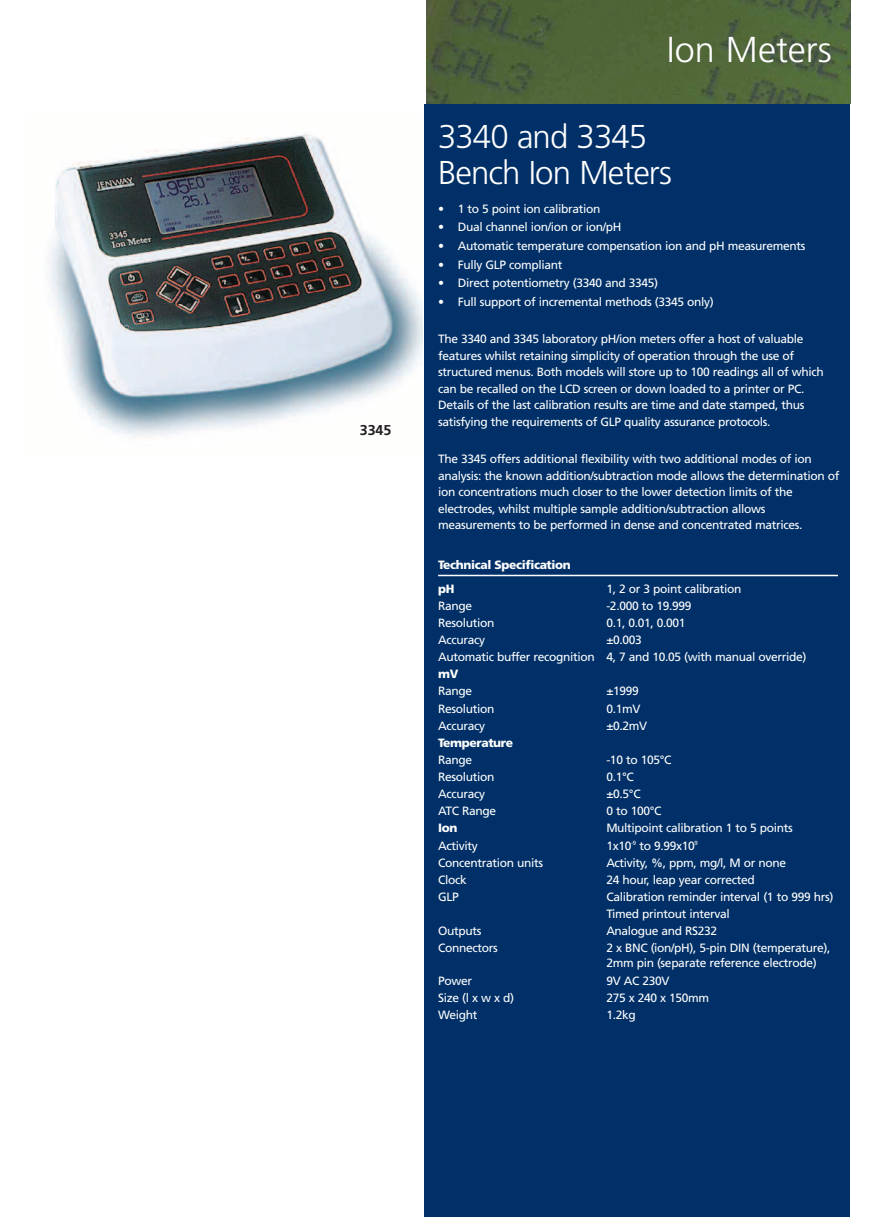
<style>
.page{position:relative;width:893px;height:1217px;background:#fff}
.page>*{position:absolute;margin:0;border:0;box-sizing:border-box;transform-origin:0 0}
.t1{font:300 36px "Frutiger";color:#fff}
.t2{font:300 33px/36.6px "Frutiger";letter-spacing:-.03em;color:#fff}
.t3{font:700 14.25px "Frutiger";color:#231f20}
.t4{font:12px/16.5px "Frutiger";letter-spacing:-.03em;color:#fff}
.t5{font:900 12px/23.5px "Frutiger";letter-spacing:-.03em;color:#fff}
</style>
<div class="page">
<img style="left:50px;top:133px;width:372px;height:304px">
<div style="left:424px;top:0;width:426px;height:1216px;background:#003067"></div>
<hr style="left:438px;top:574px;width:400px;height:2px;background:#fff">
<img style="left:426px;top:0;width:424px;height:104px">
<p class="t3" style="left:360px;top:424px;width:33px">3345</p>
<h1 class="t1" style="left:667px;top:34px;width:167px">Ion Meters</h1>
<h2 class="t2" style="left:438px;top:121px;width:235px">3340 and 3345<br>Bench Ion Meters</h2>
<p class="t4" style="left:438px;top:201px;width:164px">• 1 to 5 point ion calibration</p>
<p class="t4" style="left:438px;top:220px;width:185px">• Dual channel ion/ion or ion/pH</p>
<p class="t4" style="left:438px;top:238px;width:369px">• Automatic temperature compensation ion and pH measurements</p>
<p class="t4" style="left:438px;top:257px;width:126px">• Fully GLP compliant</p>
<p class="t4" style="left:438px;top:276px;width:222px">• Direct potentiometry (3340 and 3345)</p>
<p class="t4" style="left:438px;top:294px;width:277px">• Full support of incremental methods (3345 only)</p>
<p class="t4" style="left:438px;top:332px;width:387px">The 3340 and 3345 laboratory pH/ion meters offer a host of valuable features whilst retaining simplicity of operation through the use of structured menus. Both models will store up to 100 readings all of which can be recalled on the LCD screen or down loaded to a printer or PC.<br>Details of the last calibration results are time and date stamped, thus satisfying the requirements of GLP quality assurance protocols.</p>
<p class="t4" style="left:438px;top:451px;width:403px">The 3345 offers additional flexibility with two additional modes of ion analysis: the known addition/subtraction mode allows the determination of ion concentrations much closer to the lower detection limits of the electrodes, whilst multiple sample addition/subtraction allows measurements to be performed in dense and concentrated matrices.</p>
<p class="t5" style="left:438px;top:554px;width:134px">Technical Specification pH</p>
<p class="t4" style="left:606px;top:581px;width:136px">1, 2 or 3 point calibration</p>
<p class="t4" style="left:438px;top:598px;width:35px">Range</p>
<p class="t4" style="left:606px;top:598px;width:87px">-2.000 to 19.999</p>
<p class="t4" style="left:438px;top:615px;width:58px">Resolution</p>
<p class="t4" style="left:606px;top:615px;width:81px">0.1, 0.01, 0.001</p>
<p class="t4" style="left:438px;top:632px;width:48px">Accuracy</p>
<p class="t4" style="left:438px;top:632px;width:370px;line-height:17.1px;text-align:center">±0.003<br>Automatic buffer recognition 4, 7 and 10.05 (with manual override)</p>
<p class="t5" style="left:438px;top:663px;width:22px">mV</p>
<p class="t4" style="left:438px;top:684px;width:35px">Range</p>
<p class="t4" style="left:606px;top:684px;width:34px">±1999</p>
<p class="t4" style="left:438px;top:701px;width:58px">Resolution</p>
<p class="t4" style="left:606px;top:701px;width:36px">0.1mV</p>
<p class="t4" style="left:438px;top:718px;width:48px">Accuracy</p>
<p class="t4" style="left:606px;top:718px;width:42px">±0.2mV</p>
<p class="t5" style="left:438px;top:731px;width:76px">Temperature</p>
<p class="t4" style="left:438px;top:752px;width:35px">Range</p>
<p class="t4" style="left:606px;top:752px;width:67px">-10 to 105°C</p>
<p class="t4" style="left:438px;top:769px;width:58px">Resolution</p>
<p class="t4" style="left:606px;top:769px;width:29px">0.1°C</p>
<p class="t4" style="left:438px;top:786px;width:48px">Accuracy</p>
<p class="t4" style="left:606px;top:786px;width:36px">±0.5°C</p>
<p class="t4" style="left:438px;top:803px;width:60px">ATC Range</p>
<p class="t4" style="left:606px;top:803px;width:57px">0 to 100°C</p>
<p class="t5" style="left:438px;top:817px;width:21px">Ion</p>
<p class="t4" style="left:606px;top:821px;width:188px">Multipoint calibration 1 to 5 points</p>
<p class="t4" style="left:438px;top:838px;width:41px">Activity</p>
<p class="t4" style="left:606px;top:838px;width:93px">1x10<sup>-9</sup> to 9.99x10<sup>9</sup></p>
<p class="t4" style="left:438px;top:855px;width:106px">Concentration units</p>
<p class="t4" style="left:606px;top:855px;width:181px">Activity, %, ppm, mg/l, M or none</p>
<p class="t4" style="left:438px;top:872px;width:30px">Clock</p>
<p class="t4" style="left:606px;top:872px;width:150px">24 hour, leap year corrected</p>
<p class="t4" style="left:438px;top:889px;width:22px">GLP</p>
<p class="t4" style="left:606px;top:889px;width:228px;line-height:17.1px">Calibration reminder interval (1 to 999 hrs)<br>Timed printout interval</p>
<p class="t4" style="left:438px;top:923px;width:45px">Outputs</p>
<p class="t4" style="left:606px;top:923px;width:112px">Analogue and RS232</p>
<p class="t4" style="left:438px;top:940px;width:61px">Connectors</p>
<p class="t4" style="left:606px;top:941px;width:226px;line-height:15px">2 x BNC (ion/pH), 5-pin DIN (temperature),<br>2mm pin (separate reference electrode)</p>
<p class="t4" style="left:438px;top:973px;width:35px">Power</p>
<p class="t4" style="left:606px;top:973px;width:65px">9V AC 230V</p>
<p class="t4" style="left:438px;top:990px;width:77px">Size (l x w x d)</p>
<p class="t4" style="left:606px;top:990px;width:104px">275 x 240 x 150mm</p>
<p class="t4" style="left:438px;top:1007px;width:41px">Weight</p>
<p class="t4" style="left:606px;top:1007px;width:31px">1.2kg</p>
</div>
